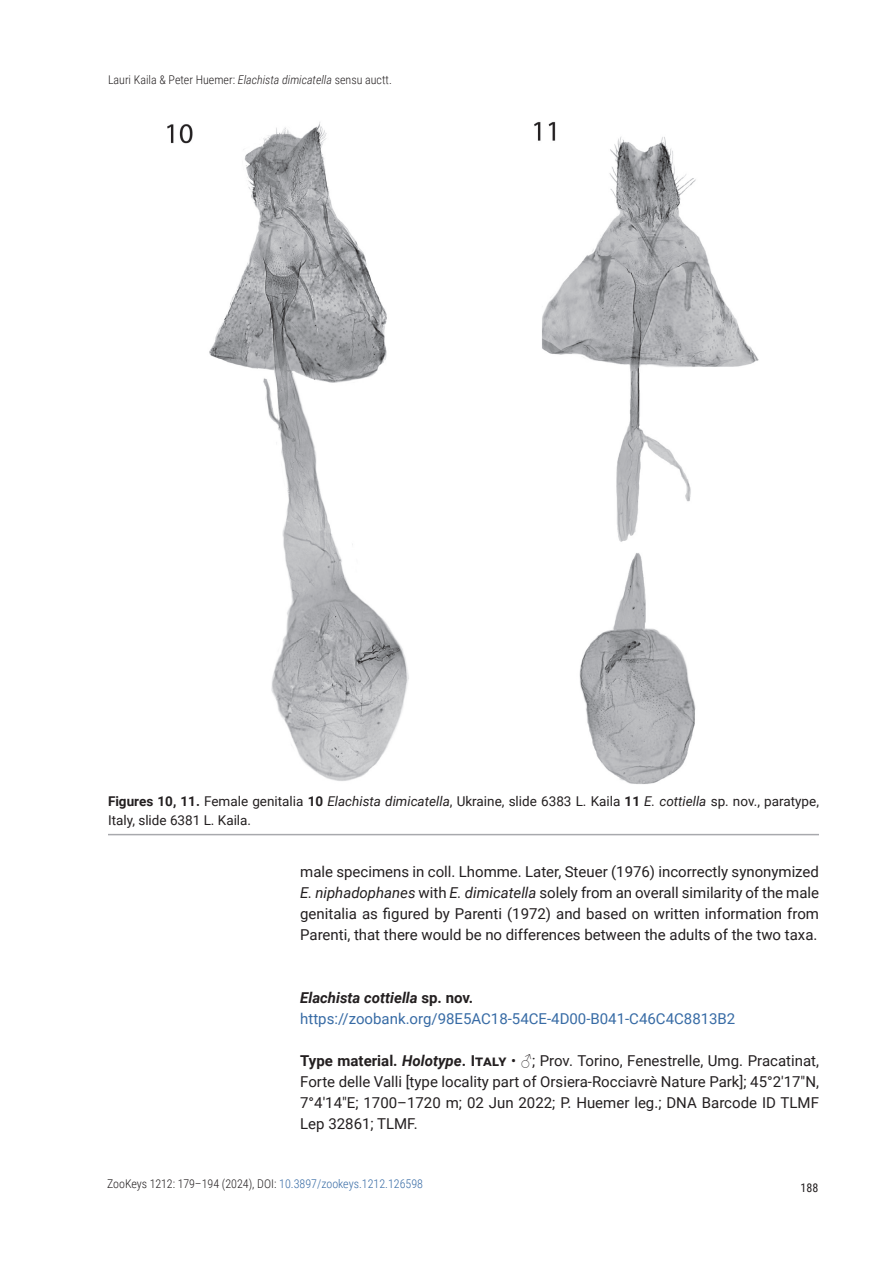
<style>
.page{position:relative;width:893px;height:1263px;background:#fff}
.page>*{position:absolute;margin:0;border:0;box-sizing:border-box;transform-origin:0 0}
.Body_text{font:15px/21px "Roboto";color:#231f20;text-align:justify}
.Body_text_-_no_indent{font:15px/21px "Roboto";color:#231f20;text-align:justify}
.TT_-_LSID{font:15px "Roboto";color:#376ba5}
.TT_-_Title{font:italic 700 15px "Roboto";color:#231f20}
.FIG_-_Caption{font:13.5px/19.8px "Roboto";color:#231f20}
.t1{font:300 12px "Roboto Condensed";color:#231f20}
.t2{font:12px "Roboto Condensed";color:#231f20}
.s1{font-style:italic}
.s2{font-weight:700}
.s3{font-style:normal}
.s4{font-weight:700;font-style:italic}
.s5{font-family:"Times New Roman"}
.s6{color:#376ba5}
</style>
<div class="page">
<hr style="left:108px;top:834px;width:711px;height:1px;background:#a8a9ad">
<img style="left:168px;top:121px;width:591px;height:663px">
<p class="t1" style="left:108px;top:71px;width:285px">Lauri Kaila &amp; Peter Huemer: <span class="s1">Elachista dimicatella</span> sensu auctt.</p>
<p class="FIG_-_Caption" style="left:108px;top:790px;width:712px"><span class="s2">Figures 10, 11.</span> Female genitalia <span class="s2">10</span> <span class="s1">Elachista dimicatella</span>, Ukraine, slide 6383 L. Kaila <span class="s2">11</span> <span class="s1">E. cottiella</span> sp. nov., paratype,<br>Italy, slide 6381 L. Kaila.</p>
<p class="Body_text" style="left:300px;top:860px;width:520px">male specimens in coll. Lhomme. Later, Steuer (1976) incorrectly synonymized <span class="s1">E. niphadophanes</span> with <span class="s1">E. dimicatella</span> solely from an overall similarity of the male genitalia as figured by Parenti (1972) and based on written information from Parenti, that there would be no differences between the adults of the two taxa.</p>
<p class="TT_-_Title" style="left:300px;top:987px;width:175px">Elachista cottiella <span class="s3">sp. nov.</span></p>
<p class="TT_-_LSID" style="left:300px;top:1008px;width:437px">https://zoobank.org/98E5AC18-54CE-4D00-B041-C46C4C8813B2</p>
<p class="Body_text_-_no_indent" style="left:300px;top:1049px;width:520px"><span class="s2">Type material.</span> <span class="s4">Holotype</span><span class="s2">. Italy</span> • <span class="s5">♂</span>; Prov. Torino, Fenestrelle, Umg. Pracatinat, Forte delle Valli [type locality part of Orsiera-Rocciavrè Nature Park]; 45°2'17"N, 7°4'14"E; 1700–1720 m; 02 Jun 2022; P. Huemer leg.; DNA Barcode ID TLMF Lep 32861; TLMF.</p>
<p class="t1" style="left:107px;top:1175px;width:318px">ZooKeys 1212: 179–194 (2024), DOI: <span class="s6">10.3897/zookeys.1212.126598</span></p>
<p class="t2" style="left:801px;top:1179px;width:19px">188</p>
</div>
